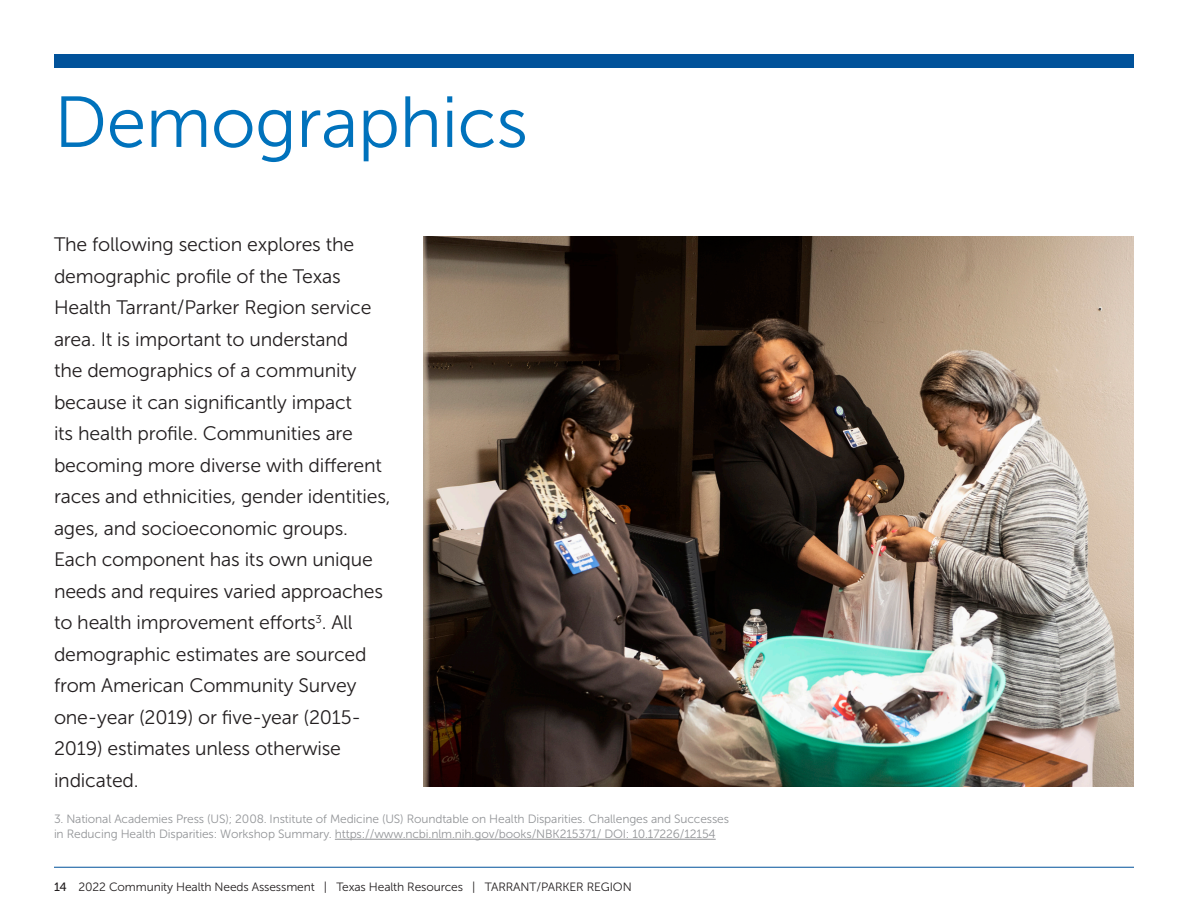
<style>
.page{position:relative;width:1188px;height:918px;background:#fff}
.page>*{position:absolute;margin:0;border:0;box-sizing:border-box;transform-origin:0 0}
.Section_Head{font:72px "Museo Sans 300";letter-spacing:-.01em;color:#0072bc}
.Pullout_Sidebar{font:19.5px/31.5px "Museo Sans 300";letter-spacing:-.01em;color:#231f20}
.t1{font:12px/15px "Museo Sans 300";letter-spacing:-.01em;color:#939598}
.t2{font:12px "Museo Sans 300";letter-spacing:-.01em;color:#231f20}
.s1{font-family:"Museo Sans 500"}
</style>
<div class="page">
<hr style="left:54px;top:867px;width:1080px;height:1px;background:#01529a">
<div style="left:54px;top:54px;width:1080px;height:14px;background:#01529a"></div>
<img style="left:423px;top:237px;width:711px;height:549px">
<hr style="left:335px;top:839px;width:381px;height:1px;background:#939598">
<p class="Section_Head" style="left:54px;top:83px;width:476px">Demographics</p>
<p class="Pullout_Sidebar" style="left:54px;top:229px;width:338px">The following section explores the demographic profile of the Texas Health Tarrant/Parker Region service area. It is important to understand<br>the demographics of a community because it can significantly impact<br>its health profile. Communities are becoming more diverse with different races and ethnicities, gender identities, ages, and socioeconomic groups.<br>Each component has its own unique needs and requires varied approaches to health improvement efforts<sup>3</sup>. All demographic estimates are sourced from American Community Survey one-year (2019) or five-year (2015- 2019) estimates unless otherwise indicated.</p>
<p class="t1" style="left:54px;top:812px;width:677px">3. National Academies Press (US); 2008. Institute of Medicine (US) Roundtable on Health Disparities. Challenges and Successes in Reducing Health Disparities: Workshop Summary. https://www.ncbi.nlm.nih.gov/books/NBK215371/ DOI: 10.17226/12154</p>
<p class="t2" style="left:54px;top:880px;width:579px"><span class="s1">14</span> 2022 Community Health Needs Assessment | Texas Health Resources | TARRANT/PARKER REGION</p>
</div>
